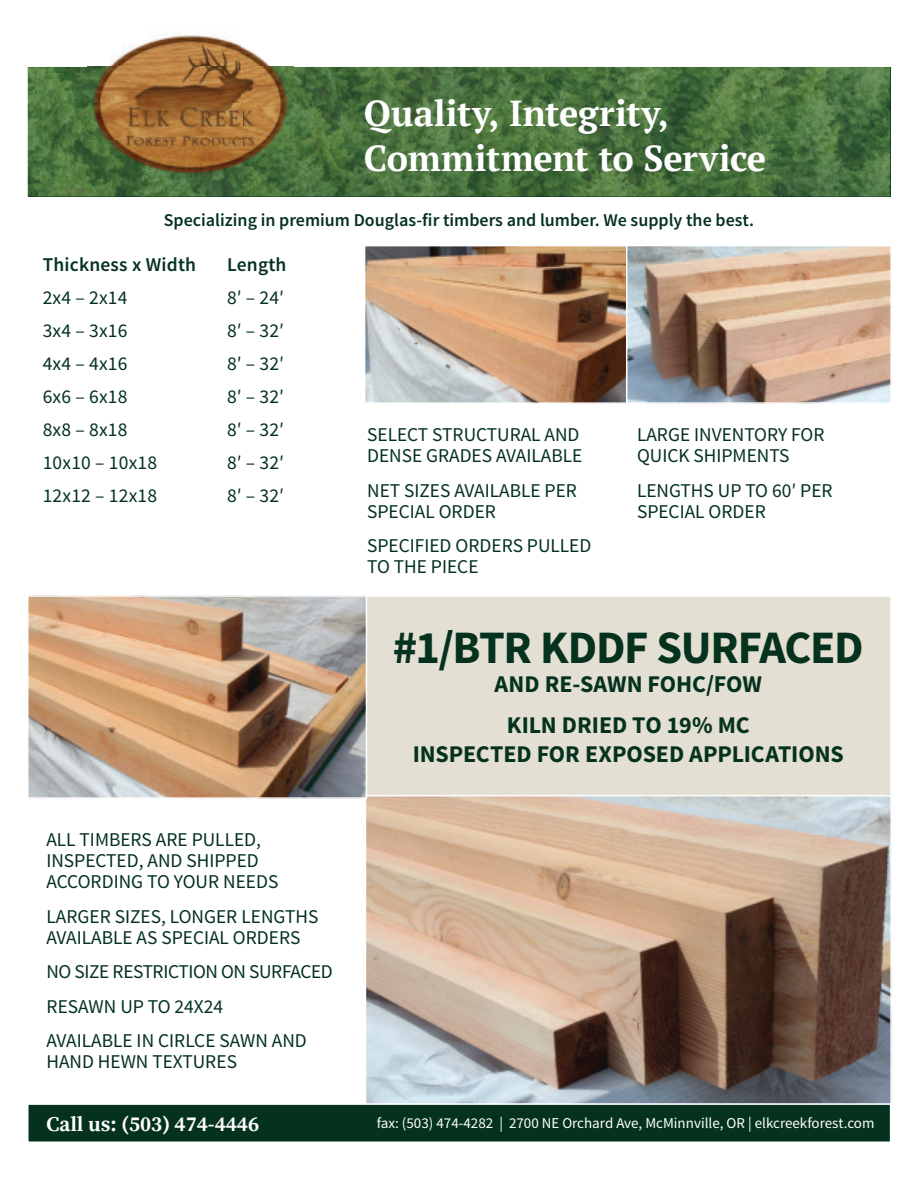
<style>
.page{position:relative;width:918px;height:1188px;background:#fff}
.page>*{position:absolute;margin:0;border:0;box-sizing:border-box;transform-origin:0 0}
.t1{font:700 46.5px "Source Sans Pro";letter-spacing:-.025em;color:#05321e}
.t2{font:700 36px/45px "PT Serif";letter-spacing:-.005em;color:#fff}
.t3{font:700 24px/40.8px "Source Sans Pro";color:#05321e;text-align:center}
.t4{font:700 21px "Source Serif Pro";color:#fff}
.t5{font:19.5px/21px "Source Sans Pro";color:#05321e}
.t6{font:600 19.5px "Source Sans Pro";letter-spacing:.01em;color:#05321e}
.t7{font:600 18px "Source Sans Pro";color:#05321e}
.t8{font:15px "Source Sans Pro";color:#fff}
</style>
<div class="page">
<div style="left:365px;top:596px;width:526px;height:202px;background:#e3dfd3"></div>
<div style="left:365px;top:595px;width:527px;height:204px;border:2px solid #fff"></div>
<img style="left:368px;top:798px;width:521px;height:304px">
<div style="left:365px;top:795px;width:527px;height:310px;border:2px solid #fff"></div>
<img style="left:627px;top:248px;width:262px;height:153px">
<div style="left:621px;top:245px;width:271px;height:159px;border:2px solid #fff"></div>
<img style="left:367px;top:248px;width:257px;height:153px">
<div style="left:364px;top:245px;width:263px;height:159px;border:2px solid #fff"></div>
<img style="left:30px;top:598px;width:334px;height:198px">
<div style="left:27px;top:595px;width:340px;height:204px;border:2px solid #fff"></div>
<div style="left:28px;top:1104px;width:863px;height:38px;background:#05321e"></div>
<div style="left:27px;top:1103px;width:864px;height:40px;border:2px solid #fff"></div>
<img style="left:28px;top:67px;width:862px;height:130px">
<img style="left:87px;top:34px;width:207px;height:144px">
<h2 class="t2" style="left:364px;top:94px;width:404px">Quality, Integrity,<br>Commitment to Service</h2>
<p class="t7" style="left:164px;top:213px;width:592px">Specializing in premium Douglas-fir timbers and lumber. We supply the best.</p>
<p class="t6" style="left:43px;top:256px;width:155px">Thickness x Width</p>
<p class="t6" style="left:227px;top:256px;width:61px">Length</p>
<p class="t5" style="left:43px;top:288px;width:86px">2x4 – 2x14</p>
<p class="t5" style="left:227px;top:288px;width:58px">8′ – 24′</p>
<p class="t5" style="left:43px;top:321px;width:86px">3x4 – 3x16</p>
<p class="t5" style="left:227px;top:321px;width:58px">8′ – 32′</p>
<p class="t5" style="left:43px;top:354px;width:86px">4x4 – 4x16</p>
<p class="t5" style="left:227px;top:354px;width:58px">8′ – 32′</p>
<p class="t5" style="left:43px;top:387px;width:86px">6x6 – 6x18</p>
<p class="t5" style="left:227px;top:387px;width:58px">8′ – 32′</p>
<p class="t5" style="left:43px;top:420px;width:86px">8x8 – 8x18</p>
<p class="t5" style="left:227px;top:420px;width:58px">8′ – 32′</p>
<p class="t5" style="left:43px;top:453px;width:116px">10x10 – 10x18</p>
<p class="t5" style="left:227px;top:453px;width:58px">8′ – 32′</p>
<p class="t5" style="left:43px;top:486px;width:116px">12x12 – 12x18</p>
<p class="t5" style="left:227px;top:486px;width:58px">8′ – 32′</p>
<p class="t5" style="left:367px;top:426px;width:217px">SELECT STRUCTURAL AND<br>DENSE GRADES AVAILABLE</p>
<p class="t5" style="left:367px;top:482px;width:211px">NET SIZES AVAILABLE PER<br>SPECIAL ORDER</p>
<p class="t5" style="left:367px;top:537px;width:226px">SPECIFIED ORDERS PULLED<br>TO THE PIECE</p>
<p class="t5" style="left:637px;top:426px;width:189px">LARGE INVENTORY FOR<br>QUICK SHIPMENTS</p>
<p class="t5" style="left:637px;top:482px;width:197px">LENGTHS UP TO 60′ PER<br>SPECIAL ORDER</p>
<p class="t5" style="left:46px;top:831px;width:233px">ALL TIMBERS ARE PULLED,<br>INSPECTED, AND SHIPPED<br>ACCORDING TO YOUR NEEDS</p>
<p class="t5" style="left:46px;top:907px;width:273px">LARGER SIZES, LONGER LENGTHS<br>AVAILABLE AS SPECIAL ORDERS</p>
<p class="t5" style="left:46px;top:956px;width:288px;line-height:34.5px">NO SIZE RESTRICTION ON SURFACED<br>RESAWN UP TO 24X24<br>AVAILABLE IN CIRLCE SAWN AND</p>
<p class="t5" style="left:46px;top:1053px;width:192px">HAND HEWN TEXTURES</p>
<h1 class="t1" style="left:393px;top:630px;width:472px">#1/BTR KDDF SURFACED</h1>
<p class="t3" style="left:495px;top:665px;width:269px">AND RE-SAWN FOHC/FOW<br>KILN DRIED TO 19% MC</p>
<p class="t3" style="left:413px;top:735px;width:433px">INSPECTED FOR EXPOSED APPLICATIONS</p>
<p class="t4" style="left:46px;top:1116px;width:214px">Call us: (503) 474-4446</p>
<p class="t8" style="left:377px;top:1117px;width:499px">fax: (503) 474-4282 | 2700 NE Orchard Ave, McMinnville, OR | elkcreekforest.com</p>
</div>
